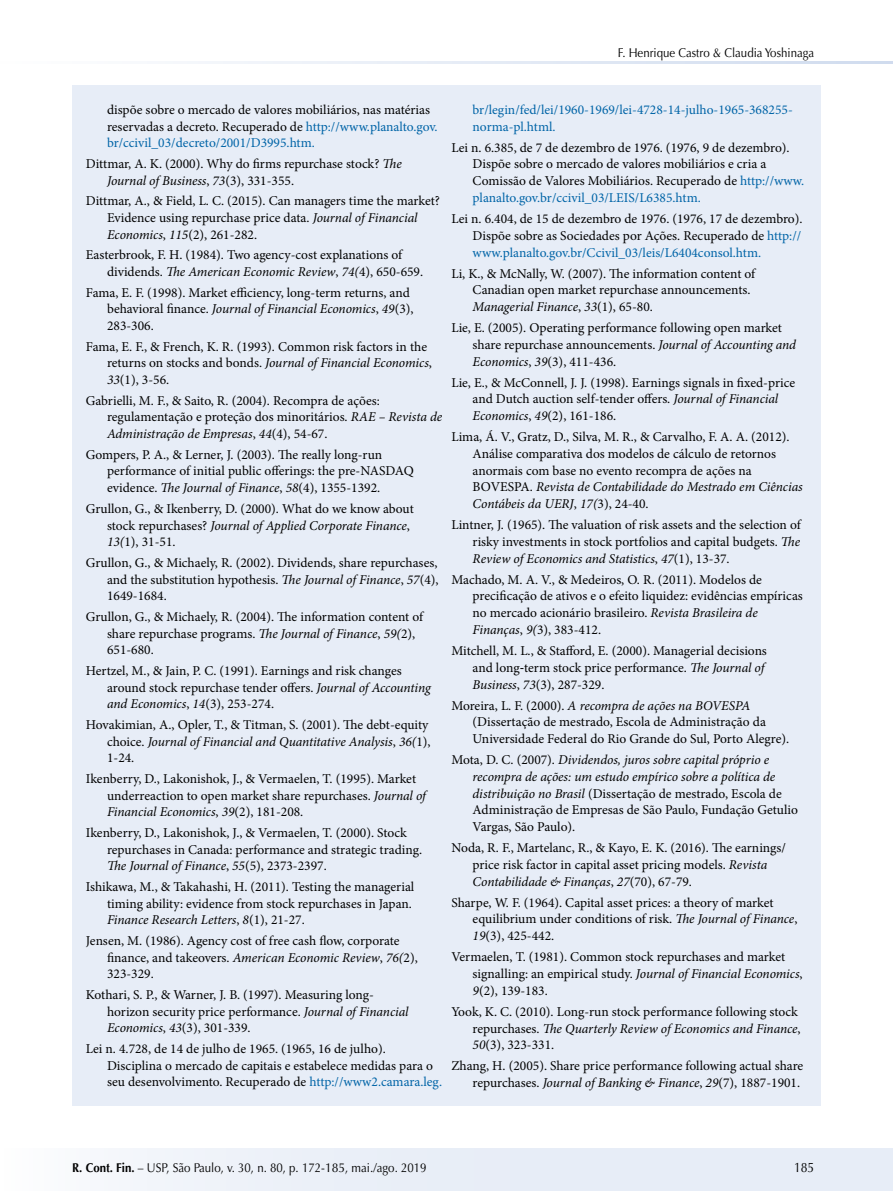
<style>
.page{position:relative;width:893px;height:1191px;background:#fff}
.page>*{position:absolute;margin:0;border:0;box-sizing:border-box;transform-origin:0 0}
.t1{font:13.5px/16.8px "Minion Pro";color:#000}
.t2{font:13.5px/16.8px "Minion Pro";color:#0064a7}
.t3{font:13.5px "Optima LT Std";color:#000;scale:.9 1}
.t4{font:12.75px "Optima LT Std";color:#000;scale:.9 1}
.s1{color:#0064a7}
.s2{font-style:italic}
.s3{font-family:"Cambria Math"}
.s4{font-weight:700}
.s5{font-style:inherit}
</style>
<div class="page">
<div style="left:0;top:1148px;width:893px;height:43px;background:#e7edf7"></div>
<hr style="left:0;top:61px;width:893px;height:3px;background:#cfdbee">
<div style="left:72px;top:85px;width:749px;height:1021px;background:#e7edf7"></div>
<p class="t4" style="left:618px;top:45px;width:220px">F. Henrique Castro &amp; Claudia Yoshinaga</p>
<p class="t1" style="left:107px;top:101px;width:332px">dispõe sobre o mercado de valores mobiliários, nas matérias reservadas a decreto. Recuperado de <span class="s1">http://www.planalto.gov. br/ccivil_03/decreto/2001/D3995.htm.</span></p>
<p class="t1" style="left:107px;top:155px;width:296px;text-indent:-21px">Dittmar, A. K. (2000). Why do firms repurchase stock? <span class="s2">The<br>Journal of Business</span>, <span class="s2">73</span>(3), 331-355.</p>
<p class="t1" style="left:107px;top:193px;width:334px;text-indent:-21px">Dittmar, A., &amp; Field, L. C. (2015). Can managers time the market?<br>Evidence using repurchase price data. <span class="s2">Journal of Financial<br>Economics</span>, <span class="s2">115</span>(2), 261-282.</p>
<p class="t1" style="left:107px;top:247px;width:318px;text-indent:-21px">Easterbrook, F. H. (1984). Two agency-cost explanations of dividends. <span class="s2">The American Economic Review</span>, <span class="s2">74(</span>4), 650-659.</p>
<p class="t1" style="left:107px;top:284px;width:308px;text-indent:-21px">Fama, E. F. (1998). Market efficiency, long-term returns, and behavioral finance. <span class="s2">Journal of Financial Economics</span>, <span class="s2">49</span>(3),<br>283-306.</p>
<p class="t1" style="left:107px;top:338px;width:326px;text-indent:-21px">Fama, E. F., &amp; French, K. R. (1993). Common risk factors in the returns on stocks and bonds. <span class="s2">Journal of Financial Economics</span>,<br><span class="s2">33</span>(1), 3-56.</p>
<p class="t1" style="left:107px;top:392px;width:337px;text-indent:-21px">Gabrielli, M. F., &amp; Saito, R. (2004). Recompra de ações: regulamentação e proteção dos minoritários. <span class="s2">RAE – Revista de<br>Administração de Empresas</span>, <span class="s2">44</span>(4), 54-67.</p>
<p class="t1" style="left:107px;top:446px;width:308px;text-indent:-21px">Gompers, P. A., &amp; Lerner, J. (2003). The really long-run performance of initial public offerings: the pre-NASDAQ evidence. <span class="s2">The Journal of Finance</span>, <span class="s2">58</span>(4), 1355-1392.</p>
<p class="t1" style="left:107px;top:500px;width:308px;text-indent:-21px">Grullon, G., &amp; Ikenberry, D. (2000). What do we know about stock repurchases? <span class="s2">Journal of Applied Corporate Finance</span>,<br><span class="s2">13(</span>1), 31-51.</p>
<p class="t1" style="left:107px;top:554px;width:333px;text-align:justify;text-indent:-21px">Grullon, G., &amp; Michaely, R. (2002). Dividends, share repurchases, and the substitution hypothesis. <span class="s2">The Journal of Finance</span>, <span class="s2">57</span>(4), 1649-1684.</p>
<p class="t1" style="left:107px;top:608px;width:318px;text-indent:-21px">Grullon, G., &amp; Michaely, R. (2004). The information content of share repurchase programs. <span class="s2">The Journal of Finance</span>, <span class="s2">59(</span>2),<br>651-680.</p>
<p class="t1" style="left:107px;top:662px;width:325px;text-indent:-21px">Hertzel, M., &amp; Jain, P. C. (1991). Earnings and risk changes around stock repurchase tender offers. <span class="s2">Journal of Accounting and Economics</span>, <span class="s2">14</span>(3), 253-274.</p>
<p class="t1" style="left:107px;top:716px;width:325px;text-indent:-21px">Hovakimian, A., Opler, T., &amp; Titman, S. (2001). The debt-equity choice. <span class="s2">Journal of Financial and Quantitative Analysis</span>, <span class="s2">36(</span>1),<br>1-24.</p>
<p class="t1" style="left:107px;top:770px;width:320px;text-indent:-21px">Ikenberry, D., Lakonishok, J., &amp; Vermaelen, T. (1995). Market underreaction to open market share repurchases. <span class="s2">Journal of<br>Financial Economics</span>, <span class="s2">39</span>(2), 181-208.</p>
<p class="t1" style="left:107px;top:824px;width:317px;text-indent:-21px">Ikenberry, D., Lakonishok, J., &amp; Vermaelen, T. (2000). Stock repurchases in Canada: performance and strategic trading.<br><span class="s2">The Journal of Finance</span>, <span class="s2">55</span>(5), 2373-2397.</p>
<p class="t1" style="left:107px;top:878px;width:309px;text-indent:-21px">Ishikawa, M., &amp; Takahashi, H. (2011). Testing the managerial timing ability: evidence from stock repurchases in Japan.<br><span class="s2">Finance Research Letters</span>, <span class="s2">8</span>(1), 21-27.</p>
<p class="t1" style="left:107px;top:932px;width:312px;text-indent:-21px">Jensen, M. (1986). Agency cost of free cash flow, corporate finance, and takeovers. <span class="s2">American Economic Review</span>, <span class="s2">76(</span>2),<br>323-329.</p>
<p class="t1" style="left:107px;top:986px;width:303px;text-indent:-21px">Kothari, S. P., &amp; Warner, J. B. (1997). Measuring long&shy;horizon security price performance. <span class="s2">Journal of Financial<br>Economics</span>, <span class="s2">43</span>(3), 301-339.</p>
<p class="t1" style="left:107px;top:1040px;width:336px;text-indent:-21px">Lei n. 4.728, de 14 de julho de 1965. (1965, 16 de julho).<br>Disciplina o mercado de capitais e estabelece medidas para o seu desenvolvimento. Recuperado de <span class="s1">http://www2.camara.leg.</span></p>
<p class="t2" style="left:473px;top:101px;width:322px">br/legin/fed/lei/1960-1969/lei-4728-14-julho-1965-368255- norma-pl.html.</p>
<p class="t1" style="left:473px;top:139px;width:333px;text-indent:-21px">Lei n. 6.385, de 7 de dezembro de 1976. (1976, 9 de dezembro).<br>Dispõe sobre o mercado de valores mobiliários e cria a Comissão de Valores Mobiliários. Recuperado de <span class="s1">http://www. planalto.gov.br/ccivil_03/LEIS/L6385.htm.</span></p>
<p class="t1" style="left:473px;top:210px;width:331px;text-align:justify;text-indent:-21px">Lei n. 6.404, de 15 de dezembro de 1976. (1976, 17 de dezembro).<br>Dispõe sobre as Sociedades por Ações. Recuperado de <span class="s1">http:// www.planalto.gov.br/Ccivil_03/leis/L6404consol.htm.</span></p>
<p class="t1" style="left:473px;top:265px;width:284px;text-indent:-21px">Li, K., &amp; McNally, W. (2007). The information content of<br>Canadian open market repurchase announcements.<br><span class="s2">Managerial Finance</span>, <span class="s2">33</span>(1), 65-80.</p>
<p class="t1" style="left:473px;top:319px;width:325px;text-indent:-21px">Lie, E. (2005). Operating performance following open market share repurchase announcements. <span class="s2">Journal of Accounting and<br>Economics</span>, <span class="s2">39</span>(3), 411-436.</p>
<p class="t1" style="left:473px;top:374px;width:324px;text-indent:-21px">Lie, E., &amp; McConnell, J. J. (1998). Earnings signals in fixed-price and Dutch auction self-tender offers. <span class="s2">Journal of Financial<br>Economics</span>, <span class="s2">49</span>(2), 161-186.</p>
<p class="t1" style="left:473px;top:428px;width:332px;text-indent:-21px">Lima, Á. V., Gratz, D., Silva, M. R., &amp; Carvalho, F. A. A. (2012).<br>Análise comparativa dos modelos de cálculo de retornos anormais com base no evento recompra de ações na BOVESPA. <span class="s2">Revista de Contabilidade do Mestrado em Ciências Contábeis da UERJ</span>, <span class="s2">17(</span>3), 24-40.</p>
<p class="t1" style="left:473px;top:516px;width:330px;text-align:justify;text-indent:-21px">Lintner, J. (1965). The valuation of risk assets and the selection of risky investments in stock portfolios and capital budgets. <span class="s2">The Review of Economics and Statistics</span>, <span class="s2">47</span>(1), 13-37.</p>
<p class="t1" style="left:473px;top:571px;width:332px;text-indent:-21px">Machado, M. A. V., &amp; Medeiros, O. R. (2011). Modelos de precificação de ativos e o efeito liquidez: evidências empíricas no mercado acionário brasileiro. <span class="s2">Revista Brasileira de Finanças</span>, <span class="s2">9(</span>3), 383-412.</p>
<p class="t1" style="left:473px;top:642px;width:296px;text-indent:-21px">Mitchell, M. L., &amp; Stafford, E. (2000). Managerial decisions and long<span class="s3">‐</span>term stock price performance. <span class="s2">The Journal of<br>Business</span>, <span class="s2">73</span>(3), 287-329.</p>
<p class="t1" style="left:473px;top:697px;width:318px;text-indent:-21px">Moreira, L. F. (2000). <span class="s2">A recompra de ações na BOVESPA </span>(Dissertação de mestrado, Escola de Administração da<br>Universidade Federal do Rio Grande do Sul, Porto Alegre).</p>
<p class="t1" style="left:473px;top:751px;width:327px;text-indent:-21px">Mota, D. C. (2007). <span class="s2">Dividendos, juros sobre capital próprio e recompra de ações: um estudo empírico sobre a política de distribuição no Brasil</span> (Dissertação de mestrado, Escola de Administração de Empresas de São Paulo, Fundação Getulio Vargas, São Paulo).</p>
<p class="t1" style="left:473px;top:839px;width:315px;text-indent:-21px">Noda, R. F., Martelanc, R., &amp; Kayo, E. K. (2016). The earnings/ price risk factor in capital asset pricing models. <span class="s2">Revista<br>Contabilidade &amp; Finanças</span>, <span class="s2">27</span>(70), 67-79.</p>
<p class="t1" style="left:473px;top:894px;width:326px;text-indent:-21px">Sharpe, W. F. (1964). Capital asset prices: a theory of market equilibrium under conditions of risk. <span class="s2">The Journal of Finance</span>,<br><span class="s2">19</span>(3), 425-442.</p>
<p class="t1" style="left:473px;top:948px;width:332px;text-indent:-21px">Vermaelen, T. (1981). Common stock repurchases and market signalling: an empirical study. <span class="s2">Journal of Financial Economics</span>,<br><span class="s2">9</span>(2), 139-183.</p>
<p class="t1" style="left:473px;top:1003px;width:330px;text-indent:-21px">Yook, K. C. (2010). Long-run stock performance following stock repurchases. <span class="s2">The Quarterly Review of Economics and Finance</span>,<br><span class="s2">50</span>(3), 323-331.</p>
<p class="t1" style="left:451px;top:1057px;width:353px;text-align:right">Zhang, H. (2005). Share price performance following actual share repurchases. <span class="s2">Journal of Banking &amp; Finance</span>, <span class="s2">29</span>(7), 1887-1901.</p>
<p class="t4" style="left:72px;top:1160px;width:395px"><span class="s4">R. Cont. Fin.</span> – USP, São Paulo, v. 30, n. 80, p. 172-<span class="s5">185</span>, mai<span class="s5">./</span>ago. 2019</p>
<p class="t3" style="left:794px;top:1160px;width:24px">185</p>
</div>
